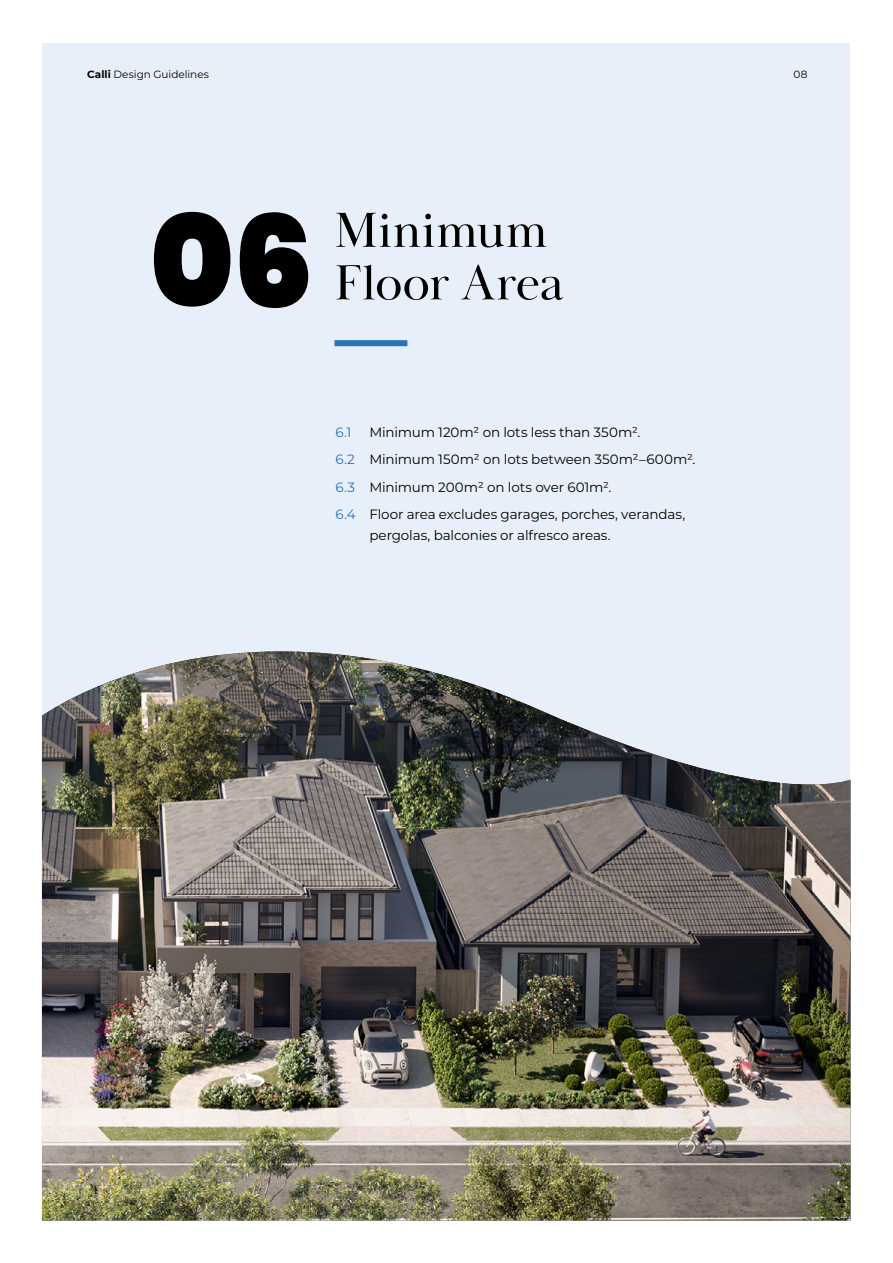
<style>
.page{position:relative;width:893px;height:1263px;background:#fff}
.page>*{position:absolute;margin:0;border:0;box-sizing:border-box;transform-origin:0 0}
.t1{font:900 127.5px "Poppins";color:#000}
.t2{font:51px/52.5px "Baskerville Display PT";letter-spacing:.005em;color:#000}
.t3{font:13.5px/27.5px "Montserrat";letter-spacing:-.01em;color:#000}
.t4{font:13.5px "Montserrat";color:#2b71b8}
.t5{font:10.5px "Montserrat";color:#000}
.s1{font-weight:700}
.s2{color:#2b71b8}
</style>
<div class="page">
<div style="left:43px;top:43px;width:807px;height:1177px;background:#e7f0fa"></div>
<div style="left:335px;top:340px;width:72px;height:6px;background:#2b71b8"></div>
<img style="left:42px;top:651px;width:808px;height:569px">
<p class="t5" style="left:87px;top:68px;width:123px"><span class="s1">Calli</span> Design Guidelines</p>
<p class="t5" style="left:793px;top:68px;width:15px">08</p>
<h1 class="t1" style="left:150px;top:189px;width:165px">06</h1>
<h2 class="t2" style="left:335px;top:205px;width:231px">Minimum<br>Floor Area</h2>
<p class="t3" style="left:335px;top:418px;width:362px;text-indent:34px">Minimum 120m² on lots less than 350m².<br><span class="s2">6.2</span> Minimum 150m² on lots between 350m²–600m².<br><span class="s2">6.3</span> Minimum 200m² on lots over 601m².<br><span class="s2">6.4</span> Floor area excludes garages, porches, verandas,</p>
<p class="t3" style="left:369px;top:521px;width:243px">pergolas, balconies or alfresco areas.</p>
<p class="t4" style="left:335px;top:423px;width:17px">6.1</p>
</div>
